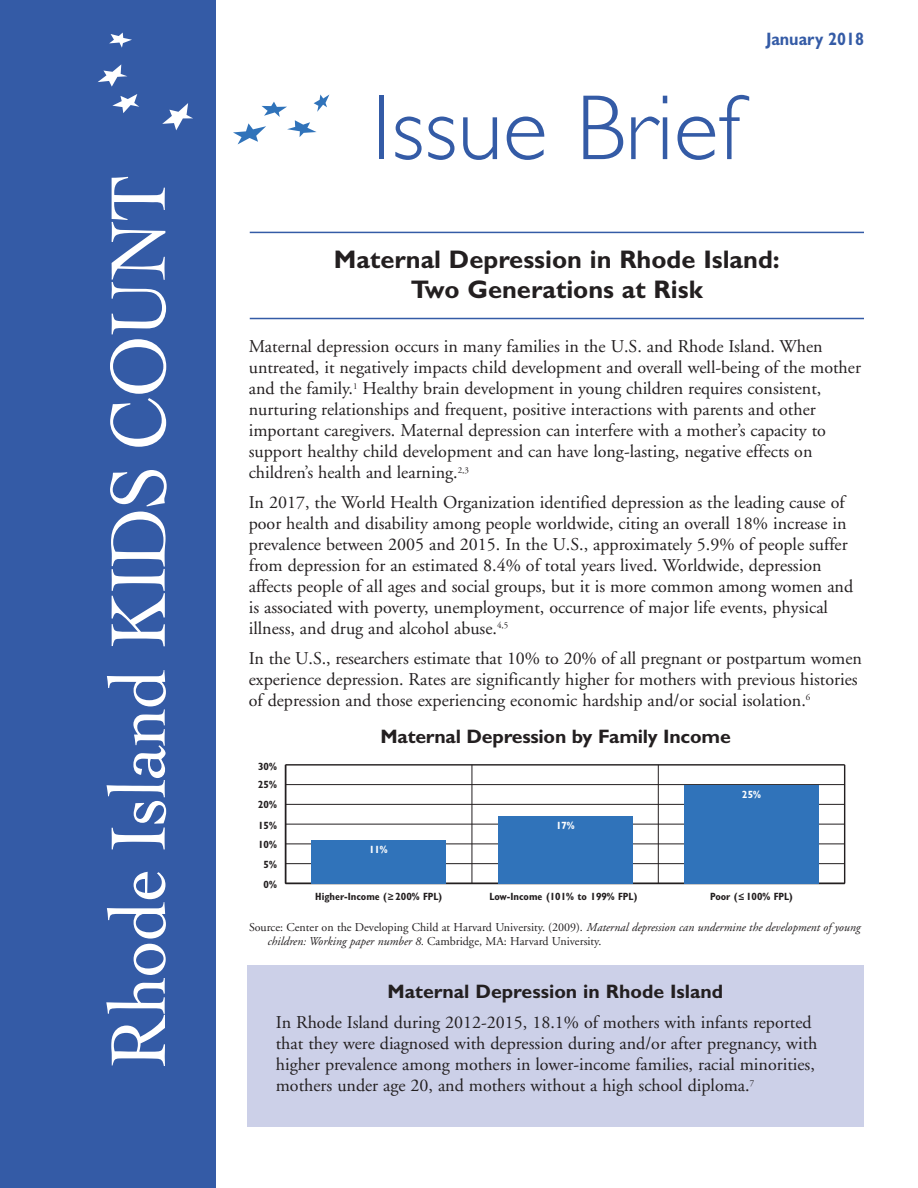
<style>
.page{position:relative;width:918px;height:1188px;background:#fff}
.page>*{position:absolute;margin:0;border:0;box-sizing:border-box;transform-origin:0 0}
.t1{font:300 93px "Gill Sans";color:#345ba6}
.t2{font:80.25px "Cochin Rmn";color:#fff;scale:.9 1}
.t3{font:700 25.5px/30px "Gill Sans";color:#231f20;text-align:center}
.t4{font:700 19.5px "Gill Sans";letter-spacing:-.01em;color:#231f20}
.t5{font:18px/21px "Adobe Garamond";color:#231f20}
.t6{font:700 18px "Gill Sans";color:#345ba6;scale:.9 1}
.t7{font:12px/13.5px "Adobe Garamond";color:#231f20}
.t8{font:700 condensed 10.5px "Gill Sans";color:#231f20}
.t9{font:700 condensed 10.5px "Gill Sans";color:#fff}
.s1{font-family:"Cochin Bld";font-weight:400;font-stretch:normal}
.s2{font-style:italic}
</style>
<div class="page">
<div style="left:0;top:0;width:216px;height:1188px;background:#345ba6"></div>
<hr style="left:250px;top:232px;width:614px;height:1px;background:#345ba6">
<svg style="left:109px;top:33px;width:23px;height:15px"></svg>
<svg style="left:98px;top:64px;width:29px;height:23px"></svg>
<svg style="left:233px;top:94px;width:96px;height:50px"></svg>
<svg style="left:112px;top:94px;width:27px;height:19px"></svg>
<svg style="left:162px;top:103px;width:31px;height:27px"></svg>
<hr style="left:250px;top:318px;width:614px;height:1px;background:#345ba6">
<div style="left:247px;top:965px;width:617px;height:161px;background:#ccd0e8"></div>
<hr style="left:472px;top:765px;width:1px;height:118px;background:#231f20">
<hr style="left:658px;top:765px;width:1px;height:118px;background:#231f20">
<hr style="left:844px;top:765px;width:1px;height:118px;background:#231f20">
<hr style="left:285px;top:765px;width:1px;height:118px;background:#231f20">
<hr style="left:286px;top:883px;width:559px;height:1px;background:#231f20">
<hr style="left:286px;top:863px;width:559px;height:1px;background:#231f20">
<hr style="left:286px;top:844px;width:559px;height:1px;background:#231f20">
<hr style="left:286px;top:824px;width:559px;height:1px;background:#231f20">
<hr style="left:286px;top:804px;width:559px;height:1px;background:#231f20">
<hr style="left:286px;top:784px;width:559px;height:1px;background:#231f20">
<hr style="left:286px;top:764px;width:559px;height:2px;background:#231f20">
<div style="left:312px;top:840px;width:134px;height:43px;background:#3073ba"></div>
<div style="left:498px;top:816px;width:134px;height:67px;background:#3073ba"></div>
<div style="left:684px;top:785px;width:135px;height:98px;background:#3073ba"></div>
<h2 class="t2" style="left:107px;top:1067px;width:992px;rotate:-90deg">Rhode Island KIDS COUNT</h2>
<p class="t6" style="left:766px;top:32px;width:110px">January 2018</p>
<h1 class="t1" style="left:372px;top:73px;width:370px">Issue Brief</h1>
<h3 class="t3" style="left:334px;top:246px;width:447px">Maternal Depression in Rhode Island:<br>Two Generations at Risk</h3>
<p class="t5" style="left:249px;top:338px;width:614px">Maternal depression occurs in many families in the U.S. and Rhode Island. When untreated, it negatively impacts child development and overall well-being of the mother and the family.<sup>1</sup> Healthy brain development in young children requires consistent, nurturing relationships and frequent, positive interactions with parents and other important caregivers. Maternal depression can interfere with a mother’s capacity to support healthy child development and can have long-lasting, negative effects on children’s health and learning.<sup>2,3</sup></p>
<p class="t5" style="left:249px;top:494px;width:606px">In 2017, the World Health Organization identified depression as the leading cause of poor health and disability among people worldwide, citing an overall 18% increase in prevalence between 2005 and 2015. In the U.S., approximately 5.9% of people suffer from depression for an estimated 8.4% of total years lived. Worldwide, depression affects people of all ages and social groups, but it is more common among women and is associated with poverty, unemployment, occurrence of major life events, physical illness, and drug and alcohol abuse.<sup>4,5</sup></p>
<p class="t5" style="left:249px;top:650px;width:615px">In the U.S., researchers estimate that 10% to 20% of all pregnant or postpartum women experience depression. Rates are significantly higher for mothers with previous histories of depression and those experiencing economic hardship and/or social isolation.<sup>6</sup></p>
<p class="t4" style="left:381px;top:729px;width:352px">Maternal Depression by Family Income</p>
<p class="t8" style="left:258px;top:762px;width:20px">30%</p>
<p class="t8" style="left:258px;top:781px;width:20px">25%</p>
<p class="t8" style="left:258px;top:801px;width:20px">20%</p>
<p class="t8" style="left:258px;top:821px;width:20px">15%</p>
<p class="t8" style="left:258px;top:841px;width:20px">10%</p>
<p class="t8" style="left:264px;top:860px;width:15px">5%</p>
<p class="t8" style="left:264px;top:880px;width:15px">0%</p>
<p class="t9" style="left:369px;top:846px;width:20px">11%</p>
<p class="t9" style="left:556px;top:822px;width:20px">17%</p>
<p class="t9" style="left:742px;top:790px;width:20px">25%</p>
<p class="t8" style="left:315px;top:893px;width:128px">Higher-Income (<span class="s1">≥</span> 200% FPL)</p>
<p class="t8" style="left:489px;top:893px;width:150px">Low-Income (101% to 199% FPL)</p>
<p class="t8" style="left:710px;top:893px;width:84px">Poor (<span class="s1">≤</span> 100% FPL)</p>
<p class="t7" style="left:267px;top:922px;width:594px;text-indent:-18px">Source: Center on the Developing Child at Harvard University. (2009). <span class="s2">Maternal depression can undermine the development of young children: Working paper number 8.</span> Cambridge, MA: Harvard University.</p>
<p class="t4" style="left:388px;top:985px;width:337px">Maternal Depression in Rhode Island</p>
<p class="t5" style="left:276px;top:1014px;width:543px">In Rhode Island during 2012-2015, 18.1% of mothers with infants reported that they were diagnosed with depression during and/or after pregnancy, with higher prevalence among mothers in lower-income families, racial minorities, mothers under age 20, and mothers without a high school diploma.<sup>7</sup></p>
</div>
